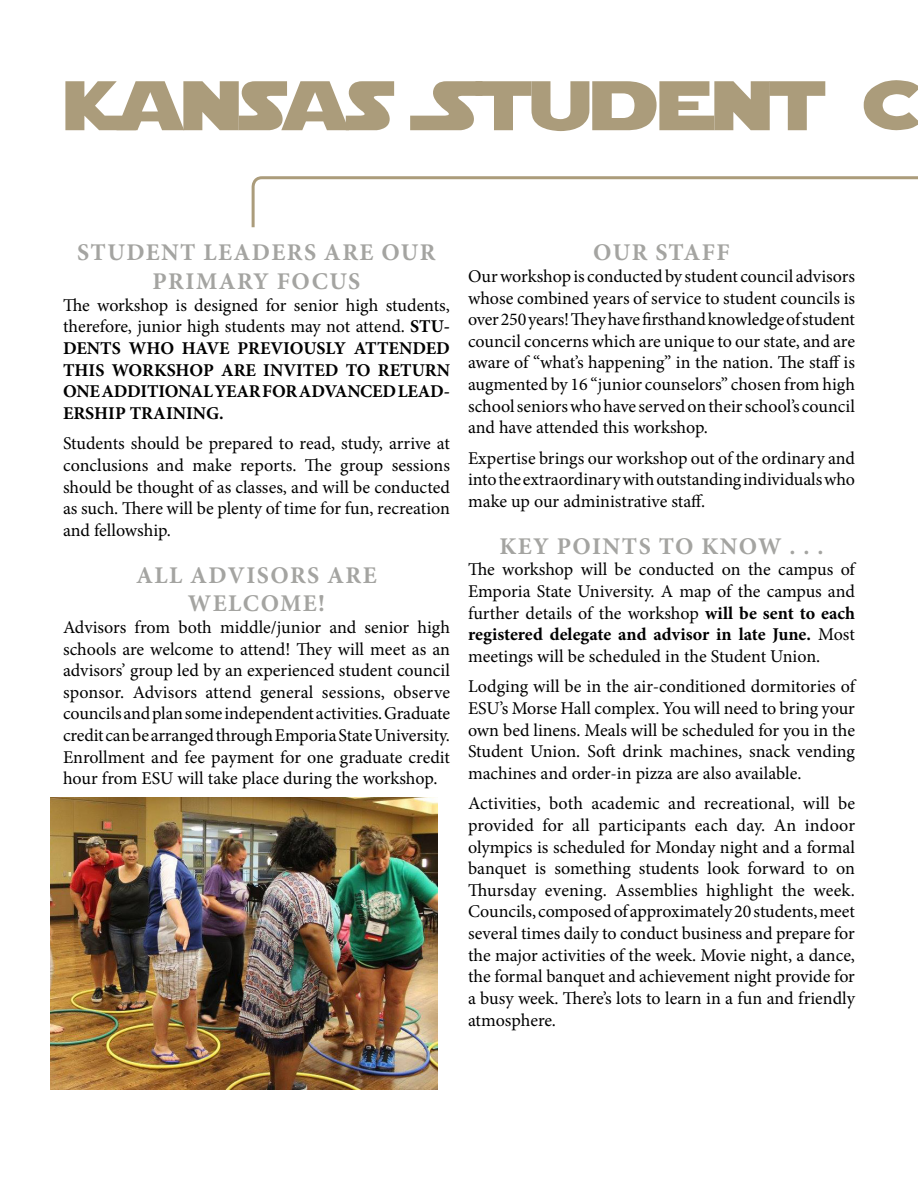
<style>
.page{position:relative;width:918px;height:1188px;background:#fff}
.page>*{position:absolute;margin:0;border:0;box-sizing:border-box;transform-origin:0 0}
.t1{font:69.45px "Star Jedi";color:#ab9c7b;scale:1.19 1}
.t2{font:700 24px/28.8px "Minion Pro";letter-spacing:.06em;color:#a4a4a1;text-align:center}
.t3{font:18px/21.6px "Minion Pro";letter-spacing:-.005em;color:#000;text-align:justify}
.t4{font:700 18px/21.6px "Minion Pro";letter-spacing:-.01em;color:#000;text-align:justify}
.s1{font-weight:400}
.s2{font-weight:700}
</style>
<div class="page">
<img style="left:50px;top:797px;width:387px;height:292px">
<svg style="left:251px;top:176px;width:667px;height:52px"></svg>
<h1 class="t1" style="left:63px;top:43px;width:723px">KANSAS STUDENT C</h1>
<h2 class="t2" style="left:77px;top:238px;width:360px">STUDENT LEADERS ARE OUR<br>PRIMARY FOCUS</h2>
<p class="t4" style="left:63px;top:294px;width:389px"><span class="s1">The workshop is designed for senior high students, therefore, junior high students may not attend.</span> STU-DENTS WHO HAVE PREVIOUSLY ATTENDED THIS WORKSHOP ARE INVITED TO RETURN ONE ADDITIONAL YEAR FOR ADVANCED LEAD-ERSHIP TRAINING.</p>
<p class="t3" style="left:63px;top:433px;width:389px">Students should be prepared to read, study, arrive at conclusions and make reports. The group sessions should be thought of as classes, and will be conducted as such. There will be plenty of time for fun, recreation and fellowship.</p>
<h2 class="t2" style="left:136px;top:560px;width:242px">ALL ADVISORS ARE<br>WELCOME!</h2>
<p class="t3" style="left:63px;top:617px;width:389px">Advisors from both middle/junior and senior high schools are welcome to attend! They will meet as an advisors’ group led by an experienced student council sponsor. Advisors attend general sessions, observe councils and plan some independent activities. Graduate credit can be arranged through Emporia State University.<br>Enrollment and fee payment for one graduate credit hour from ESU will take place during the workshop.</p>
<h2 class="t2" style="left:593px;top:238px;width:138px">OUR STAFF</h2>
<p class="t3" style="left:468px;top:266px;width:389px">Our workshop is conducted by student council advisors whose combined years of service to student councils is over 250 years! They have firsthand knowledge of student council concerns which are unique to our state, and are aware of “what’s happening” in the nation. The staff is augmented by 16 “junior counselors” chosen from high school seniors who have served on their school’s council and have attended this workshop.</p>
<p class="t3" style="left:468px;top:447px;width:389px">Expertise brings our workshop out of the ordinary and into the extraordinary with outstanding individuals who make up our administrative staff.</p>
<h2 class="t2" style="left:500px;top:531px;width:325px">KEY POINTS TO KNOW . . .</h2>
<p class="t3" style="left:468px;top:559px;width:389px">The workshop will be conducted on the campus of Emporia State University. A map of the campus and further details of the workshop <span class="s2">will be sent to each registered delegate and advisor in late June.</span> Most meetings will be scheduled in the Student Union.</p>
<p class="t3" style="left:468px;top:676px;width:389px">Lodging will be in the air-conditioned dormitories of ESU’s Morse Hall complex. You will need to bring your own bed linens. Meals will be scheduled for you in the Student Union. Soft drink machines, snack vending machines and order-in pizza are also available.</p>
<p class="t3" style="left:468px;top:793px;width:389px">Activities, both academic and recreational, will be provided for all participants each day. An indoor olympics is scheduled for Monday night and a formal banquet is something students look forward to on Thursday evening. Assemblies highlight the week.<br>Councils, composed of approximately 20 students, meet several times daily to conduct business and prepare for the major activities of the week. Movie night, a dance, the formal banquet and achievement night provide for a busy week. There’s lots to learn in a fun and friendly atmosphere.</p>
</div>
